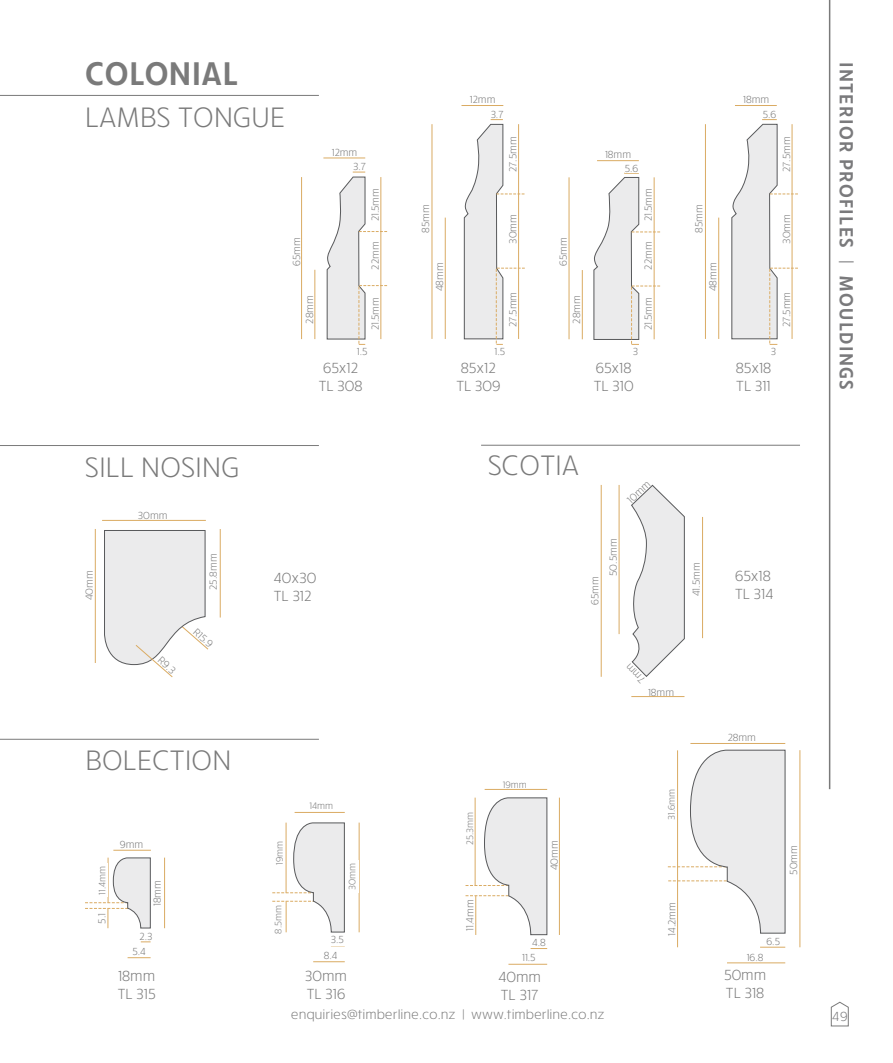
<style>
.page{position:relative;width:893px;height:1063px;background:#fff}
.page>*{position:absolute;margin:0;border:0;box-sizing:border-box;transform-origin:0 0}
.t1{font:600 33.6px "Ruck Sack";letter-spacing:.01em;color:#7a7a7a}
.t2{font:300 28.8px "Ruck Sack";letter-spacing:.01em;color:#7a7a7a}
.t3{font:600 19.5px "Ruck Sack";letter-spacing:.07em;color:#7a7a7c}
.t4{font:300 15px/18px "Ruck Sack";color:#7a7a7a}
.t5{font:300 13.5px "Ruck Sack";color:#7a7a7a}
.t6{font:300 13.5px "Ruck Sack";color:#7a7a7c}
.t7{font:300 10.5px/14.4px "Ruck Sack";color:#7a7a7a}
.t8{font:300 9.6px "Ruck Sack";color:#7a7a7a}
</style>
<div class="page">
<hr style="left:829px;top:0;width:1px;height:789px;background:#7a7a7a">
<svg style="left:830px;top:1001px;width:19px;height:26px"></svg>
<hr style="left:0;top:95px;width:319px;height:1px;background:#7a7a7a">
<hr style="left:631px;top:696px;width:53px;height:1px;background:#daab63">
<hr style="left:601px;top:485px;width:1px;height:192px;background:#daab63">
<hr style="left:619px;top:485px;width:1px;height:149px;background:#daab63">
<hr style="left:702px;top:517px;width:1px;height:121px;background:#daab63">
<hr style="left:569px;top:177px;width:1px;height:162px;background:#daab63">
<hr style="left:582px;top:270px;width:1px;height:69px;background:#daab63">
<hr style="left:597px;top:160px;width:42px;height:1px;background:#daab63">
<svg style="left:594px;top:173px;width:66px;height:172px"></svg>
<hr style="left:705px;top:124px;width:1px;height:215px;background:#daab63">
<hr style="left:718px;top:218px;width:1px;height:121px;background:#daab63">
<hr style="left:735px;top:105px;width:42px;height:1px;background:#daab63">
<svg style="left:731px;top:119px;width:67px;height:226px"></svg>
<hr style="left:102px;top:520px;width:104px;height:1px;background:#daab63">
<hr style="left:95px;top:529px;width:1px;height:134px;background:#daab63">
<hr style="left:220px;top:529px;width:1px;height:89px;background:#daab63">
<svg style="left:104px;top:530px;width:104px;height:147px"></svg>
<hr style="left:301px;top:177px;width:1px;height:162px;background:#daab63">
<hr style="left:315px;top:270px;width:1px;height:69px;background:#daab63">
<hr style="left:323px;top:158px;width:42px;height:1px;background:#daab63">
<svg style="left:327px;top:172px;width:60px;height:173px"></svg>
<hr style="left:432px;top:124px;width:1px;height:215px;background:#daab63">
<hr style="left:445px;top:218px;width:1px;height:121px;background:#daab63">
<hr style="left:461px;top:105px;width:42px;height:1px;background:#daab63">
<svg style="left:464px;top:119px;width:61px;height:226px"></svg>
<hr style="left:690px;top:743px;width:95px;height:1px;background:#daab63">
<hr style="left:677px;top:750px;width:1px;height:197px;background:#daab63">
<hr style="left:800px;top:750px;width:1px;height:197px;background:#daab63">
<svg style="left:760px;top:947px;width:25px;height:1px"></svg>
<hr style="left:727px;top:963px;width:58px;height:1px;background:#daab63">
<svg style="left:668px;top:750px;width:118px;height:184px"></svg>
<hr style="left:559px;top:798px;width:1px;height:137px;background:#daab63">
<hr style="left:485px;top:789px;width:62px;height:1px;background:#daab63">
<hr style="left:508px;top:964px;width:39px;height:1px;background:#daab63">
<svg style="left:531px;top:948px;width:16px;height:1px"></svg>
<svg style="left:465px;top:797px;width:82px;height:138px"></svg>
<hr style="left:164px;top:858px;width:1px;height:70px;background:#daab63">
<hr style="left:113px;top:850px;width:38px;height:1px;background:#daab63">
<svg style="left:128px;top:957px;width:23px;height:1px"></svg>
<svg style="left:85px;top:857px;width:66px;height:72px"></svg>
<hr style="left:359px;top:823px;width:1px;height:109px;background:#daab63">
<hr style="left:295px;top:812px;width:50px;height:1px;background:#daab63">
<hr style="left:313px;top:961px;width:32px;height:1px;background:#daab63">
<svg style="left:331px;top:946px;width:14px;height:1px"></svg>
<svg style="left:272px;top:822px;width:73px;height:111px"></svg>
<hr style="left:481px;top:445px;width:319px;height:1px;background:#7a7a7a">
<hr style="left:0;top:739px;width:319px;height:1px;background:#7a7a7a">
<hr style="left:0;top:445px;width:319px;height:1px;background:#7a7a7a">
<svg style="left:631px;top:485px;width:54px;height:192px"></svg>
<h1 class="t1" style="left:85px;top:50px;width:154px">COLONIAL</h1>
<h2 class="t2" style="left:85px;top:97px;width:202px">LAMBS TONGUE</h2>
<p class="t7" style="left:289px;top:266px;width:30px;rotate:-90deg">65mm</p>
<p class="t7" style="left:302px;top:324px;width:30px;rotate:-90deg">28mm</p>
<p class="t7" style="left:353px;top:144px;width:14px;text-indent:-21px">12mm<br>3.7</p>
<p class="t7" style="left:367px;top:221px;width:35px;rotate:-90deg">21.5mm</p>
<p class="t7" style="left:367px;top:270px;width:29px;rotate:-90deg">22mm</p>
<p class="t7" style="left:367px;top:330px;width:35px;rotate:-90deg">21.5mm</p>
<p class="t7" style="left:357px;top:344px;width:12px">1.5</p>
<p class="t7" style="left:418px;top:233px;width:30px;rotate:-90deg">85mm</p>
<p class="t7" style="left:432px;top:291px;width:30px;rotate:-90deg">48mm</p>
<p class="t7" style="left:491px;top:92px;width:14px;text-indent:-21px">12mm<br>3.7</p>
<p class="t7" style="left:505px;top:172px;width:37px;rotate:-90deg">27.5mm</p>
<p class="t7" style="left:505px;top:244px;width:31px;rotate:-90deg">30mm</p>
<p class="t7" style="left:505px;top:327px;width:37px;rotate:-90deg">27.5mm</p>
<p class="t7" style="left:494px;top:344px;width:12px">1.5</p>
<h3 class="t4" style="left:319px;top:358px;width:45px">65x12<br>TL 308</h3>
<h3 class="t4" style="left:456px;top:358px;width:46px;text-align:center">85x12<br>TL 309</h3>
<p class="t7" style="left:555px;top:266px;width:30px;rotate:-90deg">65mm</p>
<p class="t7" style="left:569px;top:324px;width:30px;rotate:-90deg">28mm</p>
<p class="t7" style="left:625px;top:147px;width:15px;text-indent:-20px">18mm<br>5.6</p>
<p class="t7" style="left:640px;top:221px;width:35px;rotate:-90deg">21.5mm</p>
<p class="t7" style="left:640px;top:270px;width:29px;rotate:-90deg">22mm</p>
<p class="t7" style="left:640px;top:330px;width:35px;rotate:-90deg">21.5mm</p>
<p class="t7" style="left:633px;top:344px;width:7px">3</p>
<p class="t7" style="left:691px;top:233px;width:30px;rotate:-90deg">85mm</p>
<p class="t7" style="left:705px;top:291px;width:30px;rotate:-90deg">48mm</p>
<p class="t7" style="left:763px;top:92px;width:15px;text-indent:-20px">18mm<br>5.6</p>
<p class="t7" style="left:779px;top:172px;width:37px;rotate:-90deg">27.5mm</p>
<p class="t7" style="left:779px;top:244px;width:31px;rotate:-90deg">30mm</p>
<p class="t7" style="left:779px;top:327px;width:37px;rotate:-90deg">27.5mm</p>
<p class="t7" style="left:771px;top:344px;width:7px">3</p>
<h3 class="t4" style="left:594px;top:358px;width:41px">65x18<br>TL 310</h3>
<h3 class="t4" style="left:736px;top:358px;width:37px">85x18<br>TL 311</h3>
<h2 class="t2" style="left:85px;top:447px;width:156px">SILL NOSING</h2>
<p class="t7" style="left:81px;top:600px;width:31px;rotate:-90deg">40mm</p>
<p class="t7" style="left:138px;top:507px;width:31px">30mm</p>
<p class="t7" style="left:165px;top:653px;width:21px;rotate:42deg">R9.3</p>
<p class="t7" style="left:205px;top:590px;width:37px;rotate:-90deg">25.8mm</p>
<p class="t7" style="left:200px;top:624px;width:24px;rotate:42deg">R15.9</p>
<h2 class="t2" style="left:86px;top:741px;width:147px">BOLECTION</h2>
<p class="t8" style="left:96px;top:895px;width:30px;rotate:-90deg">11.4mm</p>
<p class="t7" style="left:94px;top:924px;width:12px;rotate:-90deg">5.1</p>
<p class="t7" style="left:120px;top:836px;width:25px">9mm</p>
<p class="t7" style="left:149px;top:906px;width:28px;rotate:-90deg">18mm</p>
<p class="t7" style="left:140px;top:929px;width:14px">2.3</p>
<p class="t7" style="left:133px;top:944px;width:15px">5.4</p>
<h3 class="t4" style="left:274px;top:568px;width:44px">40x30<br>TL 312</h3>
<p class="t8" style="left:273px;top:865px;width:25px;rotate:-90deg">19mm</p>
<p class="t8" style="left:272px;top:934px;width:30px;rotate:-90deg">8.5mm</p>
<p class="t8" style="left:309px;top:799px;width:25px">14mm</p>
<p class="t8" style="left:346px;top:890px;width:28px;rotate:-90deg">30mm</p>
<p class="t7" style="left:331px;top:932px;width:14px">3.5</p>
<p class="t7" style="left:324px;top:947px;width:15px">8.4</p>
<h2 class="t2" style="left:488px;top:446px;width:92px">SCOTIA</h2>
<p class="t7" style="left:623px;top:495px;width:29px;rotate:-43deg">10mm</p>
<p class="t7" style="left:587px;top:605px;width:30px;rotate:-90deg">65mm</p>
<p class="t7" style="left:605px;top:576px;width:39px;rotate:-90deg">50.5mm</p>
<p class="t7" style="left:688px;top:596px;width:35px;rotate:-90deg">41.5mm</p>
<h3 class="t4" style="left:735px;top:566px;width:40px">65x18<br>TL 314</h3>
<p class="t8" style="left:463px;top:845px;width:34px;rotate:-90deg">25.3mm</p>
<p class="t7" style="left:462px;top:931px;width:33px;rotate:-90deg">11.4mm</p>
<p class="t8" style="left:503px;top:778px;width:25px">19mm</p>
<p class="t7" style="left:546px;top:870px;width:31px;rotate:-90deg">40mm</p>
<p class="t7" style="left:532px;top:935px;width:15px">4.8</p>
<p class="t7" style="left:522px;top:950px;width:15px">11.5</p>
<p class="t7" style="left:648px;top:684px;width:28px">18mm</p>
<p class="t8" style="left:665px;top:820px;width:32px;rotate:-90deg">31.6mm</p>
<p class="t7" style="left:664px;top:936px;width:35px;rotate:-90deg">14.2mm</p>
<p class="t7" style="left:728px;top:730px;width:30px">28mm</p>
<p class="t7" style="left:785px;top:875px;width:31px;rotate:-90deg">50mm</p>
<p class="t7" style="left:766px;top:933px;width:15px">6.5</p>
<p class="t7" style="left:747px;top:949px;width:18px">16.8</p>
<h3 class="t4" style="left:118px;top:966px;width:39px">18mm<br>TL 315</h3>
<h3 class="t4" style="left:305px;top:966px;width:44px">30mm<br>TL 316</h3>
<h3 class="t4" style="left:498px;top:967px;width:44px">40mm<br>TL 317</h3>
<h3 class="t4" style="left:724px;top:965px;width:44px">50mm<br>TL 318</h3>
<h3 class="t3" style="left:860px;top:62px;width:329px;rotate:90deg">INTERIOR PROFILES | MOULDINGS</h3>
<p class="t5" style="left:291px;top:1005px;width:315px">enquiries@timberline.co.nz | www.timberline.co.nz</p>
<p class="t6" style="left:832px;top:1007px;width:17px">49</p>
</div>
